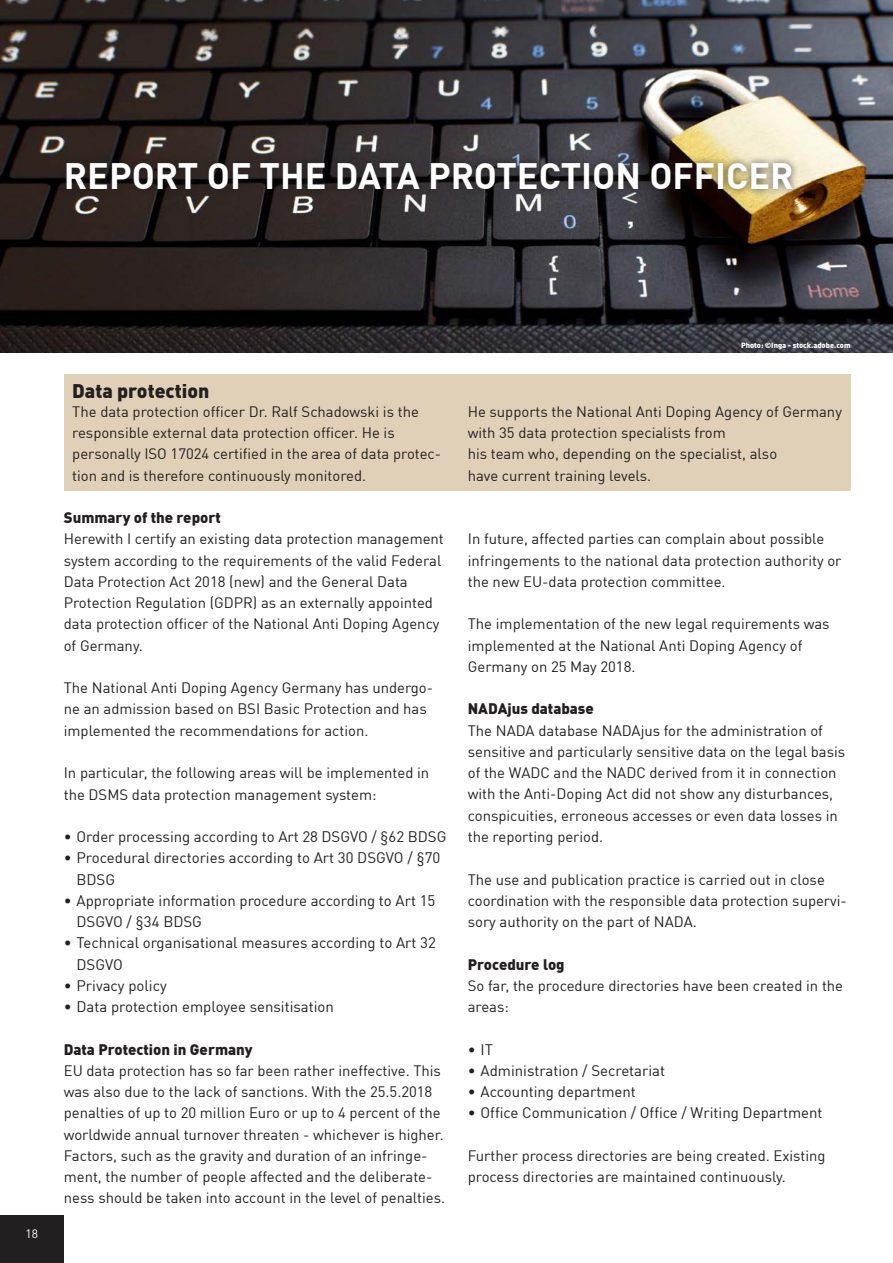
<style>
.page{position:relative;width:893px;height:1263px;background:#fff}
.page>*{position:absolute;margin:0;border:0;box-sizing:border-box;transform-origin:0 0}
.Überschrift_klein{font:700 36px "DIN Offc";color:#fff}
.Überschrift_Tabelle{font:900 19.5px "DINOT";color:#231f20}
.t1{font:15px/21.3px "DIN Offc";color:#231f20}
.Fließtext_Überschrif{font:900 15px "DIN Offc";color:#231f20}
.Fließtext{font:14.85px/21.3px "DIN Offc";color:#231f20}
.t2{font:12px "DIN Offc";color:#fff}
.Bildunterschrift{font:900 7.5px "DIN Offc";color:#fff}
</style>
<div class="page">
<div style="left:0;top:1215px;width:64px;height:48px;background:#231f20"></div>
<img style="left:0;top:0;width:893px;height:353px">
<div style="left:58px;top:155px;width:742px;height:42px;background:#231f20;opacity:.75"></div>
<div style="left:64px;top:374px;width:786px;height:116px;background:#dfd0b7"></div>
<p class="Überschrift_klein" style="left:64px;top:153px;width:731px">REPORT OF THE DATA PROTECTION OFFICER</p>
<p class="t2" style="left:26px;top:1226px;width:14px">18</p>
<p class="Bildunterschrift" style="left:741px;top:341px;width:111px">Photo: ©Inga - stock.adobe.com</p>
<p class="Überschrift_Tabelle" style="left:72px;top:377px;width:139px">Data protection</p>
<p class="Fließtext" style="left:72px;top:400px;width:370px">The data protection officer Dr. Ralf Schadowski is the responsible external data protection officer. He is personally ISO 17024 certified in the area of data protec&shy;tion and is therefore continuously monitored.</p>
<p class="Fließtext" style="left:468px;top:400px;width:376px">He supports the National Anti Doping Agency of Germany with 35 data protection specialists from<br>his team who, depending on the specialist, also<br>have current training levels.</p>
<p class="Fließtext_Überschrif" style="left:64px;top:508px;width:159px">Summary of the report</p>
<p class="Fließtext" style="left:64px;top:528px;width:382px">Herewith I certify an existing data protection management system according to the requirements of the valid Federal Data Protection Act 2018 (new) and the General Data Protection Regulation (GDPR) as an externally appointed data protection officer of the National Anti Doping Agency of Germany.</p>
<p class="Fließtext" style="left:64px;top:677px;width:371px">The National Anti Doping Agency Germany has undergo&shy;ne an admission based on BSI Basic Protection and has implemented the recommendations for action.</p>
<p class="Fließtext" style="left:64px;top:762px;width:367px">In particular, the following areas will be implemented in the DSMS data protection management system:</p>
<p class="t1" style="left:64px;top:826px;width:384px">• Order processing according to Art 28 DSGVO / §62 BDSG</p>
<p class="t1" style="left:77px;top:847px;width:365px;text-indent:-13px">• Procedural directories according to Art 30 DSGVO / §70<br>BDSG</p>
<p class="t1" style="left:77px;top:889px;width:360px;text-indent:-13px">• Appropriate information procedure according to Art 15<br>DSGVO / §34 BDSG</p>
<p class="t1" style="left:77px;top:932px;width:361px;text-indent:-13px">• Technical organisational measures according to Art 32<br>DSGVO</p>
<p class="t1" style="left:64px;top:974px;width:104px">• Privacy policy</p>
<p class="t1" style="left:64px;top:996px;width:272px">• Data protection employee sensitisation</p>
<p class="Fließtext_Überschrif" style="left:64px;top:1039px;width:190px">Data Protection in Germany</p>
<p class="Fließtext" style="left:64px;top:1059px;width:383px">EU data protection has so far been rather ineffective. This was also due to the lack of sanctions. With the 25.5.2018 penalties of up to 20 million Euro or up to 4 percent of the worldwide annual turnover threaten - whichever is higher.<br>Factors, such as the gravity and duration of an infringe&shy;ment, the number of people affected and the deliberate&shy;ness should be taken into account in the level of penalties.</p>
<p class="Fließtext" style="left:468px;top:528px;width:375px">In future, affected parties can complain about possible infringements to the national data protection authority or the new EU-data protection committee.</p>
<p class="Fließtext" style="left:468px;top:613px;width:363px">The implementation of the new legal requirements was implemented at the National Anti Doping Agency of<br>Germany on 25 May 2018.</p>
<p class="Fließtext_Überschrif" style="left:468px;top:699px;width:128px">NADAjus database</p>
<p class="Fließtext" style="left:468px;top:719px;width:379px">The NADA database NADAjus for the administration of sensitive and particularly sensitive data on the legal basis of the WADC and the NADC derived from it in connection with the Anti-Doping Act did not show any disturbances, conspicuities, erroneous accesses or even data losses in the reporting period.</p>
<p class="Fließtext" style="left:468px;top:868px;width:381px">The use and publication practice is carried out in close coordination with the responsible data protection supervi&shy;sory authority on the part of NADA.</p>
<p class="Fließtext_Überschrif" style="left:468px;top:954px;width:98px">Procedure log</p>
<p class="Fließtext" style="left:468px;top:974px;width:377px">So far, the procedure directories have been created in the areas:</p>
<p class="t1" style="left:468px;top:1038px;width:27px">• IT</p>
<p class="t1" style="left:468px;top:1059px;width:199px">• Administration / Secretariat</p>
<p class="t1" style="left:468px;top:1081px;width:170px">• Accounting department</p>
<p class="t1" style="left:468px;top:1102px;width:356px">• Office Communication / Office / Writing Department</p>
<p class="Fließtext" style="left:468px;top:1145px;width:359px">Further process directories are being created. Existing process directories are maintained continuously.</p>
</div>
